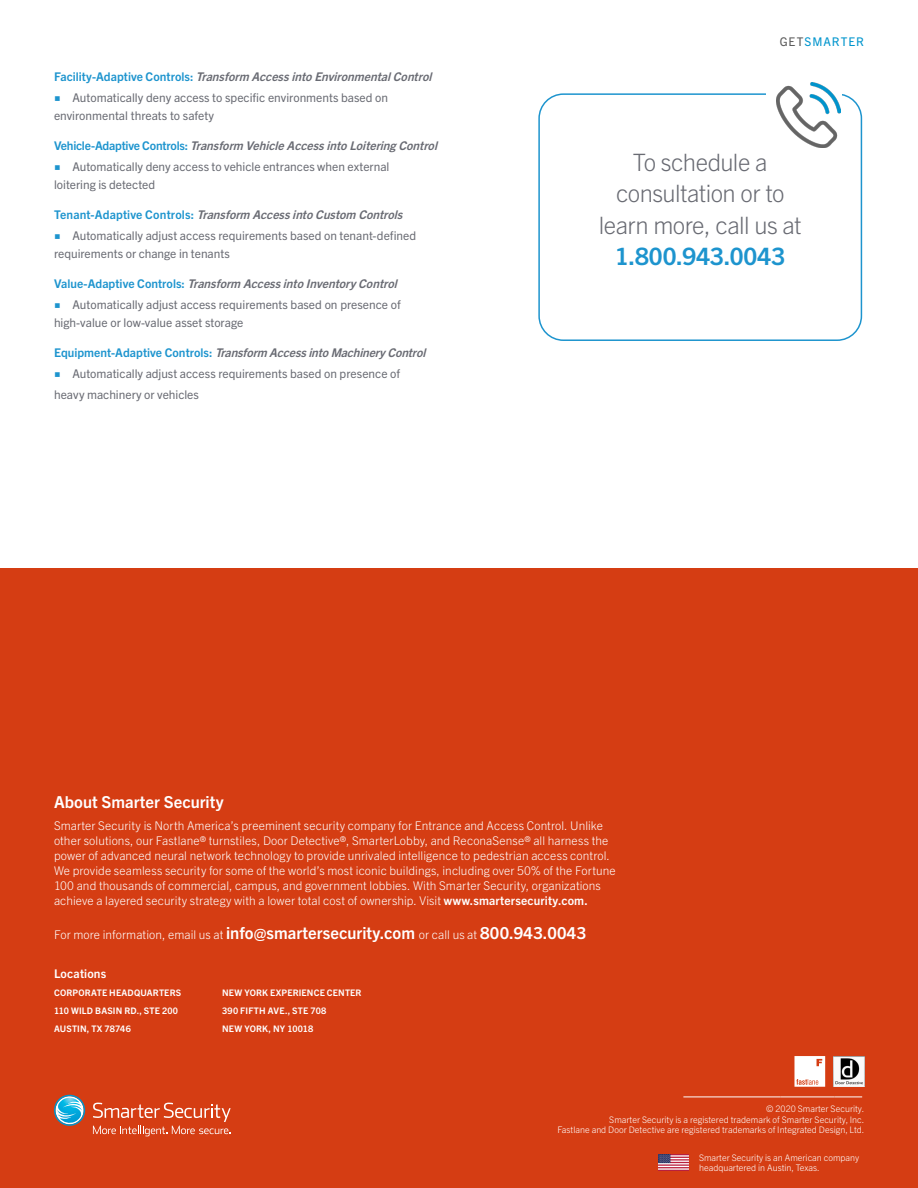
<style>
.page{position:relative;width:918px;height:1188px;background:#fff}
.page>*{position:absolute;margin:0;border:0;box-sizing:border-box;transform-origin:0 0}
.Main__Body{font:300 24px/31.5px "Trade Gothic Next LT Pro";letter-spacing:-.02em;color:#696b73;text-align:center}
.t1{font:700 16.5px "Trade Gothic Next LT Pro";color:#fff}
.t2{font:300 12px/15px "Trade Gothic Next LT Pro";letter-spacing:.005em;color:#fff}
.t3{font:12px/18px "Trade Gothic Next LT Pro";color:#696b73}
.t4{font:italic 700 12px "Trade Gothic Next LT Pro";color:#696b73}
.t5{font:12px "Trade Gothic Next LT Pro";letter-spacing:.08em;color:#0095cd}
.t6{font:700 12px "Trade Gothic Next LT Pro";letter-spacing:.015em;color:#fff}
.t7{font:300 9px/10.8px "Trade Gothic Next LT Pro";color:#fff;text-align:right}
.t8{font:700 9px "Trade Gothic Next LT Pro";letter-spacing:.015em;color:#fff}
.s1{font-style:normal;color:#1d94ce}
.s2{color:#1d94ce}
.s3{color:#5c5c5c}
.s4{font-weight:700;color:#1d94ce}
.s5{font-weight:700}
.s6{font-weight:700;font-size:16.5px}
</style>
<div class="page">
<div style="left:0;top:568px;width:918px;height:620px;background:#d53d13"></div>
<svg style="left:54px;top:1095px;width:31px;height:31px"></svg>
<svg style="left:93px;top:1103px;width:138px;height:33px"></svg>
<hr style="left:683px;top:1097px;width:98px;height:1px;background:#fff">
<hr style="left:781px;top:1097px;width:54px;height:1px;background:#fff">
<svg style="left:835px;top:1097px;width:27px;height:1px"></svg>
<svg style="left:794px;top:1056px;width:31px;height:31px"></svg>
<img style="left:658px;top:1155px;width:30px;height:15px">
<img style="left:833px;top:1056px;width:31px;height:30px">
<div style="left:538px;top:93px;width:324px;height:248px;border:2px solid #1d94ce;border-radius:24px"></div>
<div style="left:767px;top:78px;width:75px;height:42px;background:#fff"></div>
<img style="left:776px;top:82px;width:65px;height:65px">
<p class="t4" style="left:54px;top:69px;width:383px"><span class="s1">F a c i l i t y - A d a p t i v e C o n t r o l s :</span> Transform AccessintoEnvironmentalControl</p>
<p class="t3" style="left:54px;top:88px;width:336px"><span class="s2">○</span> Automatically deny access to specific environments based on environmental threats to safety</p>
<p class="t4" style="left:54px;top:138px;width:388px"><span class="s1">Ve h i c l e - A d a p t i v e C o n t r o l s :</span> Transform VehicleAccessintoLoiteringControl</p>
<p class="t3" style="left:54px;top:157px;width:337px"><span class="s2">○</span> Automatically deny access to vehicle entrances when external loitering is detected</p>
<p class="t4" style="left:54px;top:207px;width:354px"><span class="s1">T e n a n t - A d a p t i v e C o n t r o l s :</span> Transform AccessintoCustom Controls</p>
<p class="t3" style="left:54px;top:226px;width:364px"><span class="s2">○</span> Automatically adjust access requirements based on tenant-defined requirements or change in tenants</p>
<p class="t4" style="left:54px;top:276px;width:348px"><span class="s1">V a l u e - A d a p t i v e C o n t r o l s :</span> Transform AccessintoInventory Control</p>
<p class="t3" style="left:54px;top:295px;width:348px"><span class="s2">○</span> Automatically adjust access requirements based on presence of high-value or low-value asset storage</p>
<p class="t4" style="left:54px;top:345px;width:377px"><span class="s1">E q u i p m e n t - A d a p t i v e C o n t r o l s :</span> Transform AccessintoMachinery Control</p>
<p class="t3" style="left:54px;top:363px;width:348px;line-height:21px"><span class="s2">○</span> Automatically adjust access requirements based on presence of heavy machinery or vehicles</p>
<p class="t5" style="left:780px;top:33px;width:86px"><span class="s3">GET</span>SMARTER</p>
<p class="Main__Body" style="left:599px;top:145px;width:204px">To schedule a consultation or to learn more, call us at<br><span class="s4">1.800.943.0043</span></p>
<h2 class="t1" style="left:54px;top:791px;width:171px">About Smarter Security</h2>
<p class="t2" style="left:54px;top:817px;width:563px">Smarter Security is North America’s preeminent security company for Entrance and Access Control. Unlike other solutions, our Fastlane® turnstiles, Door Detective®, SmarterLobby, and ReconaSense® all harness the power of advanced neural network technology to provide unrivaled intelligence to pedestrian access control.<br>We provide seamless security for some of the world’s most iconic buildings, including over 50% of the Fortune 100 and thousands of commercial, campus, and government lobbies. With Smarter Security, organizations achieve a layered security strategy with a lower total cost of ownership. Visit <span class="s5">www.smartersecurity.com.</span></p>
<p class="t2" style="left:54px;top:927px;width:534px">For more information, email us at <span class="s6">info@smartersecurity.com</span> or call us at <span class="s6">800.943.0043</span></p>
<p class="t6" style="left:54px;top:966px;width:54px">Locations</p>
<p class="t8" style="left:54px;top:987px;width:129px">CORPORATE HEADQUARTERS</p>
<p class="t8" style="left:222px;top:987px;width:141px">NEW YORK EXPERIENCE CENTER</p>
<p class="t8" style="left:54px;top:1005px;width:126px">110 WILD BASIN RD., STE 200</p>
<p class="t8" style="left:222px;top:1005px;width:106px">390 FIFTH AVE., STE 708</p>
<p class="t8" style="left:54px;top:1023px;width:78px">AUSTIN, TX 78746</p>
<p class="t8" style="left:222px;top:1023px;width:93px">NEW YORK, NY 10018</p>
<p class="t7" style="left:558px;top:1103px;width:308px">© 2020 Smarter Security.<br>Smarter Security is a registered trademark of Smarter Security, Inc.<br>Fastlane and Door Detective are registered trademarks of Integrated Design, Ltd.</p>
<p class="t7" style="left:699px;top:1151px;width:162px;text-align:left">Smarter Security is an American company headquartered in Austin, Texas.</p>
</div>
